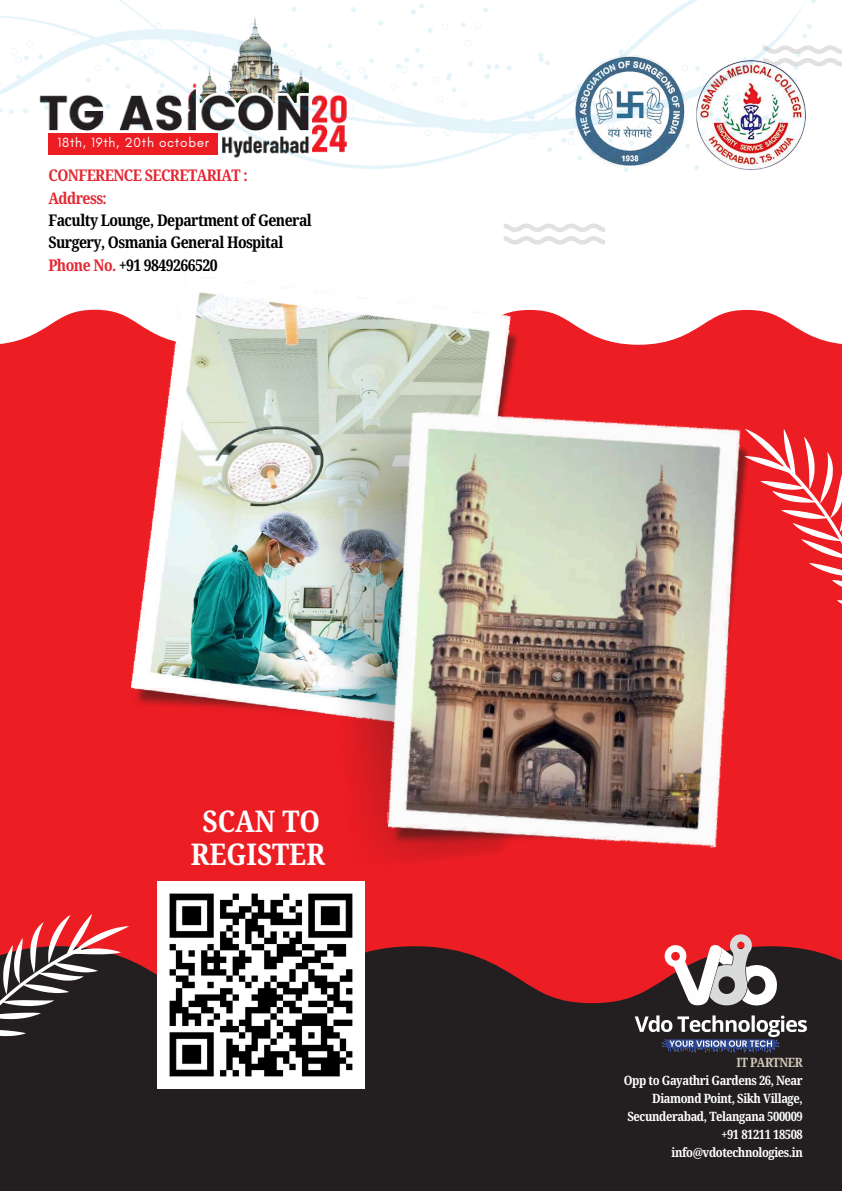
<style>
.page{position:relative;width:842px;height:1191px;background:#fff}
.page>*{position:absolute;margin:0;border:0;box-sizing:border-box;transform-origin:0 0}
.t1{font:700 29.9px/33.6px "Noto Serif Ethiopic Condensed";color:#fff;text-align:center}
.t2{font:700 16.1px/22.3px "Noto Serif Ethiopic Condensed";letter-spacing:-.035em;color:#010101}
.t3{font:700 16.1px/22.3px "Noto Serif Ethiopic Condensed";letter-spacing:-.035em;color:#e42833}
.t4{font:13.6px "Glacial Indifference";letter-spacing:.055em;color:#fff}
.t5{font:700 12.8px/18px "Noto Serif Ethiopic Condensed";letter-spacing:-.035em;color:#fefefe;text-align:right}
.t6{font:700 12.8px "Noto Serif Ethiopic Condensed";letter-spacing:-.035em;color:#d0cbb8}
.s1{color:#e42833}
</style>
<div class="page">
<div style="left:0;top:0;width:842px;height:1190px;background:#ed1d24"></div>
<div style="left:0;top:946px;width:842px;height:244px;background:#231f20"></div>
<svg style="left:0;top:171px;width:842px;height:174px;fill:#fff"></svg>
<img style="left:131px;top:275px;width:389px;height:437px">
<svg style="left:504px;top:223px;width:101px;height:21px"></svg>
<img style="left:294px;top:412px;width:66px;height:387px">
<img style="left:360px;top:390px;width:369px;height:471px">
<svg style="left:0;top:914px;width:144px;height:123px"></svg>
<svg style="left:725px;top:394px;width:117px;height:251px"></svg>
<svg style="left:664px;top:934px;width:113px;height:72px"></svg>
<svg style="left:635px;top:1015px;width:172px;height:37px"></svg>
<img style="left:0;top:0;width:842px;height:171px">
<img style="left:158px;top:881px;width:207px;height:207px">
<p class="t4" style="left:58px;top:134px;width:153px">18th, 19th, 20th october</p>
<p class="t3" style="left:49px;top:164px;width:201px">CONFERENCE SECRETARIAT :<br>Address:</p>
<p class="t2" style="left:49px;top:209px;width:265px">Faculty Lounge, Department of General<br>Surgery, Osmania General Hospital<br><span class="s1">Phone No.</span> +91 9849266520</p>
<h1 class="t1" style="left:191px;top:803px;width:136px">SCAN TO<br>REGISTER</h1>
<p class="t6" style="left:737px;top:1052px;width:68px">IT PARTNER</p>
<p class="t5" style="left:624px;top:1070px;width:180px">Opp to Gayathri Gardens 26, Near<br>Diamond Point, Sikh Village,<br>Secunderabad, Telangana 500009 +91 81211 18508 info@vdotechnologies.in</p>
</div>
